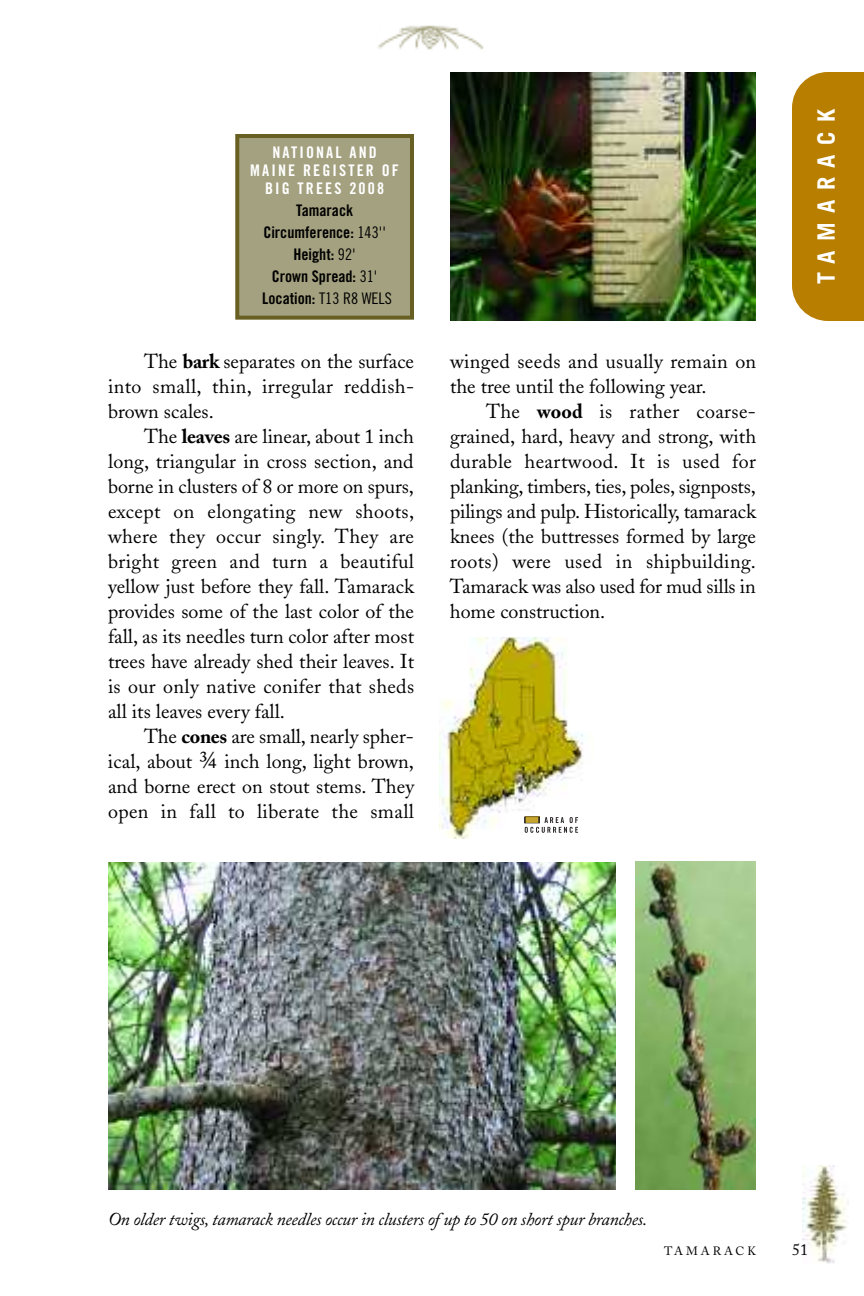
<style>
.page{position:relative;width:864px;height:1296px;background:#fff}
.page>*{position:absolute;margin:0;border:0;box-sizing:border-box;transform-origin:0 0}
.t1{font:700 24px "Trade Gothic";letter-spacing:.39em;color:#fff}
.t2{font:20px/25px "Adobe Caslon";letter-spacing:.005em;color:#000;text-align:justify}
.t3{font:italic 18px "Adobe Caslon";letter-spacing:-.015em;color:#000}
.t4{font:16px/22px "Trade Gothic Bold Cond Twenty";color:#000;text-align:center}
.t5{font:16px/18px "Trade Gothic Bold Cond Twenty";letter-spacing:.135em;color:#fff;text-align:center}
.t6{font:16px "Adobe Caslon";color:#000}
.t7{font:12px "Adobe Caslon";letter-spacing:.25em;color:#000}
.s1{font-family:"Trade Gothic Cond Eighteen"}
.s2{font-weight:700}
.s3{font-family:"Adobe Caslon Exp";font-size:24px}
</style>
<div class="page">
<img style="left:802px;top:1166px;width:46px;height:97px">
<img style="left:378px;top:25px;width:106px;height:25px">
<img style="left:450px;top:72px;width:306px;height:249px">
<img style="left:108px;top:862px;width:508px;height:328px">
<div style="left:237px;top:136px;width:175px;height:182px;background:#a4a180"></div>
<div style="left:235px;top:134px;width:179px;height:186px;border:4px solid #685f23"></div>
<img style="left:635px;top:861px;width:121px;height:329px">
<div style="left:792px;top:72px;width:72px;height:249px;background:#b87e00"></div>
<img style="left:439px;top:637px;width:145px;height:201px">
<div style="left:520px;top:815px;width:64px;height:24px;background:#fff"></div>
<svg style="left:525px;top:817px;width:53px;height:16px"></svg>
<div style="left:525px;top:817px;width:14px;height:6px;background:#c6a52e"></div>
<div style="left:525px;top:817px;width:14px;height:6px;border:1px solid #231f20"></div>
<p class="t5" style="left:250px;top:144px;width:150px">NATIONAL AND<br>MAINE REGISTER OF<br>BIG TREES 2008</p>
<p class="t4" style="left:262px;top:200px;width:131px">Tamarack<br>Circumference: <span class="s1">143''<br></span>Height: <span class="s1">92'<br></span>Crown Spread: <span class="s1">31'<br></span>Location: <span class="s1">T13 R8 WELS</span></p>
<p class="t2" style="left:108px;top:351px;width:308px;text-indent:36px">The <span class="s2">bark</span> separates on the surface into small, thin, irregular reddish&shy;brown scales.</p>
<p class="t2" style="left:108px;top:426px;width:308px;text-indent:36px">The <span class="s2">leaves</span> are linear, about 1 inch long, triangular in cross section, and borne in clusters of 8 or more on spurs, except on elongating new shoots, where they occur singly. They are bright green and turn a beautiful yellow just before they fall. Tamarack provides some of the last color of the fall, as its needles turn color after most trees have already shed their leaves. It is our only native conifer that sheds all its leaves every fall.</p>
<p class="t2" style="left:108px;top:726px;width:308px;text-indent:36px">The <span class="s2">cones</span> are small, nearly spher&shy;ical, about <span class="s3">¾</span> inch long, light brown, and borne erect on stout stems. They open in fall to liberate the small</p>
<p class="t2" style="left:450px;top:352px;width:308px">winged seeds and usually remain on the tree until the following year.</p>
<p class="t2" style="left:450px;top:402px;width:308px;text-indent:36px">The <span class="s2">wood</span> is rather coarse&shy;grained, hard, heavy and strong, with durable heartwood. It is used for planking, timbers, ties, poles, signposts, pilings and pulp. Historically, tamarack knees (the buttresses formed by large roots) were used in shipbuilding.<br>Tamarack was also used for mud sills in home construction.</p>
<p class="t1" style="left:818px;top:284px;width:177px;rotate:-90deg">TAMARACK</p>
<p class="t3" style="left:108px;top:1213px;width:541px">On older twigs, tamarack needles occur in clusters of up to 50 on short spur branches.</p>
<p class="t7" style="left:664px;top:1247px;width:93px">TAMARACK</p>
<p class="t6" style="left:792px;top:1244px;width:17px">51</p>
</div>
